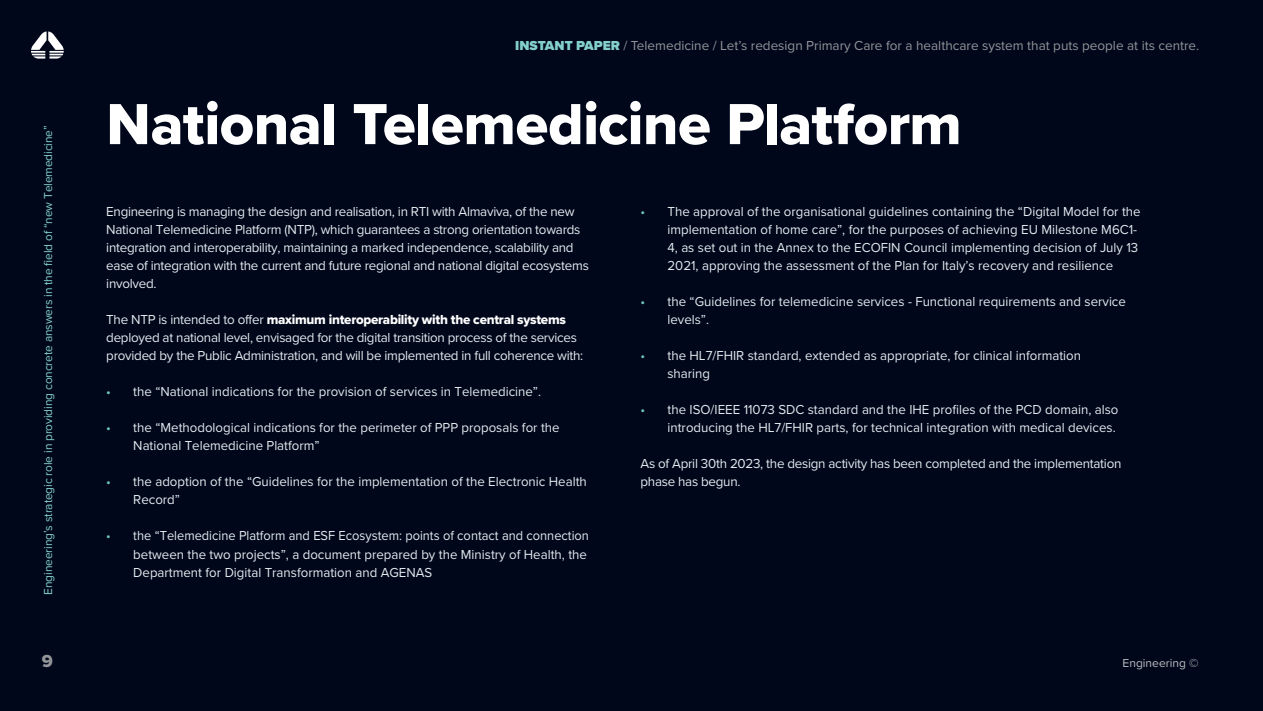
<style>
.page{position:relative;width:1263px;height:711px;background:#fff}
.page>*{position:absolute;margin:0;border:0;box-sizing:border-box;transform-origin:0 0}
.t1{font:60px "Proxima Nova Extrabld";letter-spacing:-.01em;color:#fff}
.t2{font:18px "Proxima Nova Extrabld";color:#939598}
.t3{font:13.5px/18px "Proxima Nova";color:#e3eaee}
.t4{font:13.5px/18px "Proxima Nova";letter-spacing:-.02em;color:#e3eaee}
.t5{font:13.5px/18px "Proxima Nova";color:#e3eaee;scale:.95 1}
.t6{font:13.5px "Proxima Nova";color:#939598}
.t7{font:13.5px "Proxima Nova Extrabld";letter-spacing:-.02em;color:#fff}
.t8{font:12px "Proxima Nova";letter-spacing:-.01em;color:#84d0ce}
.t9{font:12px "Proxima Nova";color:#bcbdc0}
.s1{font-weight:900;color:#84d0ce}
.s2{font-family:"Proxima Nova";color:#e3eaee}
.s3{color:#6fc9c6}
</style>
<div class="page">
<div style="left:0;top:0;width:1263px;height:710px;background:#00071b"></div>
<svg style="left:31px;top:31px;width:33px;height:28px"></svg>
<p class="t8" style="left:39px;top:594px;width:470px;rotate:-90deg">Engineering’s strategic role in providing concrete answers in the field of “new Telemedicine”</p>
<h2 class="t2" style="left:42px;top:647px;width:13px">9</h2>
<p class="t6" style="left:515px;top:36px;width:685px"><span class="s1">INSTANT PAPER</span> / Telemedicine / Let’s redesign Primary Care for a healthcare system that puts people at its centre.</p>
<h1 class="t1" style="left:106px;top:79px;width:857px">National Telemedicine Platform</h1>
<p class="t4" style="left:106px;top:202px;width:484px">Engineering is managing the design and realisation, in RTI with Almaviva, of the new National Telemedicine Platform (NTP), which guarantees a strong orientation towards integration and interoperability, maintaining a marked independence, scalability and ease of integration with the current and future regional and national digital ecosystems involved.</p>
<p class="t7" style="left:106px;top:309px;width:461px"><span class="s2">The NTP is intended to offer</span> maximum interoperability with the central systems</p>
<p class="t4" style="left:106px;top:328px;width:478px">deployed at national level, envisaged for the digital transition process of the services provided by the Public Administration, and will be implemented in full coherence with:</p>
<p class="t3" style="left:106px;top:382px;width:436px"><span class="s3">•</span> the “National indications for the provision of services in Telemedicine”.</p>
<p class="t3" style="left:133px;top:418px;width:428px;text-indent:-27px"><span class="s3">•</span> the “Methodological indications for the perimeter of PPP proposals for the<br>National Telemedicine Platform”</p>
<p class="t3" style="left:133px;top:472px;width:455px;text-indent:-27px"><span class="s3">•</span> the adoption of the “Guidelines for the implementation of the Electronic Health<br>Record”</p>
<p class="t5" style="left:133px;top:526px;width:481px;text-indent:-27px"><span class="s3">•</span> the “Telemedicine Platform and ESF Ecosystem: points of contact and connection between the two projects”, a document prepared by the Ministry of Health, the<br>Department for Digital Transformation and AGENAS</p>
<p class="t3" style="left:667px;top:202px;width:475px;text-indent:-27px"><span class="s3">•</span> The approval of the organisational guidelines containing the “Digital Model for the implementation of home care”, for the purposes of achieving EU Milestone M6C1- 4, as set out in the Annex to the ECOFIN Council implementing decision of July 13<br>2021, approving the assessment of the Plan for Italy’s recovery and resilience</p>
<p class="t3" style="left:667px;top:292px;width:460px;text-indent:-27px"><span class="s3">•</span> the “Guidelines for telemedicine services - Functional requirements and service levels”.</p>
<p class="t3" style="left:667px;top:346px;width:415px;text-indent:-27px"><span class="s3">•</span> the HL7/FHIR standard, extended as appropriate, for clinical information sharing</p>
<p class="t3" style="left:640px;top:400px;width:479px;text-align:right"><span class="s3">•</span> the ISO/IEEE 11073 SDC standard and the IHE profiles of the PCD domain, also introducing the HL7/FHIR parts, for technical integration with medical devices.</p>
<p class="t4" style="left:640px;top:454px;width:482px">As of April 30th 2023, the design activity has been completed and the implementation phase has begun.</p>
<p class="t9" style="left:1122px;top:653px;width:77px">Engineering ©</p>
</div>
